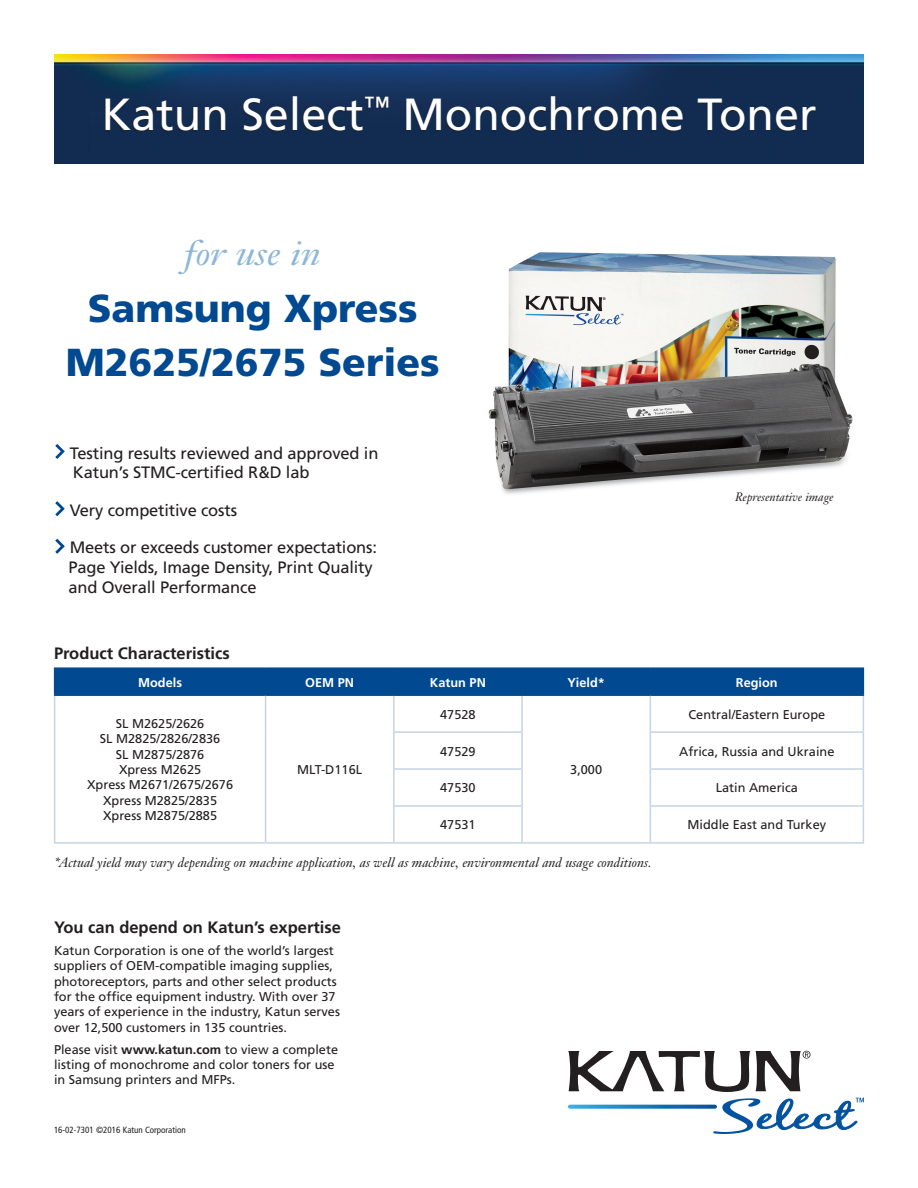
<style>
.page{position:relative;width:918px;height:1188px;background:#fff}
.page>*{position:absolute;margin:0;border:0;box-sizing:border-box;transform-origin:0 0}
.t1{font:45px "Frutiger";color:#fff}
.t2{font:900 39px/54px "Frutiger";color:#014990;text-align:center}
.t3{font:italic 34.5px "Janson Text";color:#8db7d7;scale:1.1 1}
.t4{font:16.5px/19.8px "Frutiger";letter-spacing:-.01em;color:#231f20}
.t5{font:700 16.5px "Frutiger";color:#231f20}
.t6{font:italic 13.5px "Janson Text";color:#231f20}
.t7{font:12.75px/15.3px "Frutiger";color:#231f20}
.t8{font:700 12.75px "Frutiger";color:#fff}
.t9{font:italic 12px "Janson Text";color:#231f20}
.t10{font:condensed 9px "Frutiger";color:#231f20}
.s1{font-weight:700}
</style>
<div class="page">
<img style="left:444px;top:163px;width:420px;height:331px">
<img style="left:54px;top:54px;width:810px;height:109px">
<div style="left:103px;top:96px;width:713px;height:37px;background:#231f20;opacity:.5"></div>
<svg style="left:55px;top:444px;width:10px;height:15px"></svg>
<svg style="left:55px;top:501px;width:10px;height:16px"></svg>
<svg style="left:55px;top:538px;width:10px;height:16px"></svg>
<svg style="left:568px;top:1051px;width:243px;height:41px"></svg>
<svg style="left:568px;top:1105px;width:149px;height:4px"></svg>
<svg style="left:713px;top:1098px;width:151px;height:36px"></svg>
<svg style="left:55px;top:696px;width:808px;height:146px"></svg>
<hr style="left:54px;top:696px;width:1px;height:36px;background:#c5d4e4">
<hr style="left:265px;top:696px;width:1px;height:36px;background:#c5d4e4">
<hr style="left:393px;top:696px;width:2px;height:35px;background:#c5d4e4">
<hr style="left:521px;top:696px;width:2px;height:35px;background:#c5d4e4">
<hr style="left:650px;top:696px;width:1px;height:35px;background:#c5d4e4">
<hr style="left:863px;top:696px;width:1px;height:35px;background:#c5d4e4">
<hr style="left:54px;top:732px;width:1px;height:37px;background:#c5d4e4">
<hr style="left:265px;top:732px;width:1px;height:37px;background:#c5d4e4">
<hr style="left:393px;top:731px;width:130px;height:2px;background:#c5d4e4">
<hr style="left:393px;top:733px;width:2px;height:35px;background:#c5d4e4">
<hr style="left:521px;top:733px;width:2px;height:35px;background:#c5d4e4">
<hr style="left:650px;top:731px;width:214px;height:2px;background:#c5d4e4">
<hr style="left:650px;top:733px;width:1px;height:35px;background:#c5d4e4">
<hr style="left:863px;top:733px;width:1px;height:35px;background:#c5d4e4">
<hr style="left:54px;top:769px;width:1px;height:37px;background:#c5d4e4">
<hr style="left:265px;top:769px;width:1px;height:37px;background:#c5d4e4">
<hr style="left:393px;top:768px;width:130px;height:2px;background:#c5d4e4">
<hr style="left:393px;top:770px;width:2px;height:35px;background:#c5d4e4">
<hr style="left:521px;top:770px;width:2px;height:35px;background:#c5d4e4">
<hr style="left:650px;top:768px;width:214px;height:2px;background:#c5d4e4">
<hr style="left:650px;top:770px;width:1px;height:35px;background:#c5d4e4">
<hr style="left:863px;top:770px;width:1px;height:35px;background:#c5d4e4">
<hr style="left:54px;top:806px;width:1px;height:36px;background:#c5d4e4">
<hr style="left:265px;top:806px;width:1px;height:36px;background:#c5d4e4">
<hr style="left:393px;top:805px;width:130px;height:2px;background:#c5d4e4">
<hr style="left:393px;top:807px;width:2px;height:35px;background:#c5d4e4">
<hr style="left:521px;top:807px;width:2px;height:35px;background:#c5d4e4">
<hr style="left:650px;top:805px;width:214px;height:2px;background:#c5d4e4">
<hr style="left:650px;top:807px;width:1px;height:35px;background:#c5d4e4">
<hr style="left:863px;top:807px;width:1px;height:35px;background:#c5d4e4">
<hr style="left:54px;top:842px;width:212px;height:2px;background:#c5d4e4">
<hr style="left:266px;top:842px;width:128px;height:2px;background:#c5d4e4">
<hr style="left:394px;top:842px;width:128px;height:2px;background:#c5d4e4">
<hr style="left:522px;top:842px;width:128px;height:2px;background:#c5d4e4">
<hr style="left:650px;top:842px;width:214px;height:2px;background:#c5d4e4">
<hr style="left:522px;top:667px;width:128px;height:2px;background:#014990">
<hr style="left:650px;top:667px;width:214px;height:2px;background:#014990">
<hr style="left:522px;top:694px;width:128px;height:2px;background:#014990">
<hr style="left:650px;top:694px;width:214px;height:2px;background:#014990">
<hr style="left:266px;top:667px;width:128px;height:2px;background:#014990">
<hr style="left:394px;top:667px;width:128px;height:2px;background:#014990">
<hr style="left:266px;top:694px;width:128px;height:2px;background:#014990">
<hr style="left:394px;top:694px;width:128px;height:2px;background:#014990">
<hr style="left:54px;top:667px;width:212px;height:2px;background:#014990">
<div style="left:54px;top:668px;width:810px;height:27px;background:#014990"></div>
<hr style="left:54px;top:694px;width:212px;height:2px;background:#014990">
<div style="left:725px;top:483px;width:119px;height:26px;background:#fff"></div>
<p class="t1" style="left:101px;top:88px;width:717px">Katun Select<sup>™</sup> Monochrome Toner</p>
<p class="t3" style="left:185px;top:232px;width:125px">for use in</p>
<p class="t2" style="left:66px;top:281px;width:376px">Samsung Xpress<br>M2625/2675 Series</p>
<p class="t4" style="left:70px;top:443px;width:310px">Testing results reviewed and approved in<br>Katun’s STMC-certified R&amp;D lab</p>
<p class="t4" style="left:70px;top:500px;width:169px">Very competitive costs</p>
<p class="t4" style="left:69px;top:538px;width:310px">Meets or exceeds customer expectations:<br>Page Yields, Image Density, Print Quality and Overall Performance</p>
<p class="t5" style="left:54px;top:643px;width:177px">Product Characteristics</p>
<p class="t9" style="left:735px;top:489px;width:100px">Representative image</p>
<p class="t8" style="left:138px;top:675px;width:45px">Models</p>
<p class="t8" style="left:305px;top:675px;width:50px">OEM PN</p>
<p class="t8" style="left:430px;top:675px;width:57px">Katun PN</p>
<p class="t8" style="left:567px;top:675px;width:39px">Yield*</p>
<p class="t8" style="left:736px;top:675px;width:43px">Region</p>
<p class="t7" style="left:116px;top:716px;width:90px">SL M2625/2626</p>
<p class="t7" style="left:100px;top:731px;width:122px">SL M2825/2826/2836</p>
<p class="t7" style="left:116px;top:746px;width:90px">SL M2875/2876</p>
<p class="t7" style="left:119px;top:762px;width:84px">Xpress M2625</p>
<p class="t7" style="left:87px;top:777px;width:148px">Xpress M2671/2675/2676</p>
<p class="t7" style="left:103px;top:792px;width:116px">Xpress M2825/2835</p>
<p class="t7" style="left:103px;top:808px;width:116px">Xpress M2875/2885</p>
<p class="t7" style="left:688px;top:706px;width:138px">Central/Eastern Europe</p>
<p class="t7" style="left:440px;top:706px;width:37px">47528</p>
<p class="t7" style="left:440px;top:743px;width:37px">47529</p>
<p class="t7" style="left:679px;top:743px;width:157px">Africa, Russia and Ukraine</p>
<p class="t7" style="left:440px;top:780px;width:37px">47530</p>
<p class="t7" style="left:716px;top:780px;width:84px">Latin America</p>
<p class="t7" style="left:440px;top:817px;width:37px">47531</p>
<p class="t7" style="left:688px;top:817px;width:140px">Middle East and Turkey</p>
<p class="t6" style="left:54px;top:854px;width:599px">*Actual yield may vary depending on machine application, as well as machine, environmental and usage conditions.</p>
<p class="t7" style="left:297px;top:762px;width:66px">MLT-D116L</p>
<p class="t7" style="left:570px;top:762px;width:33px">3,000</p>
<p class="t5" style="left:54px;top:918px;width:288px">You can depend on Katun’s expertise</p>
<p class="t7" style="left:54px;top:943px;width:288px">Katun Corporation is one of the world’s largest suppliers of OEM-compatible imaging supplies, photoreceptors, parts and other select products for the office equipment industry. With over 37 years of experience in the industry, Katun serves over 12,500 customers in 135 countries.</p>
<p class="t7" style="left:54px;top:1041px;width:286px">Please visit <span class="s1">www.katun.com</span> to view a complete listing of monochrome and color toners for use in Samsung printers and MFPs.</p>
<p class="t10" style="left:54px;top:1125px;width:133px">16-02-7301 ©2016 Katun Corporation</p>
</div>
